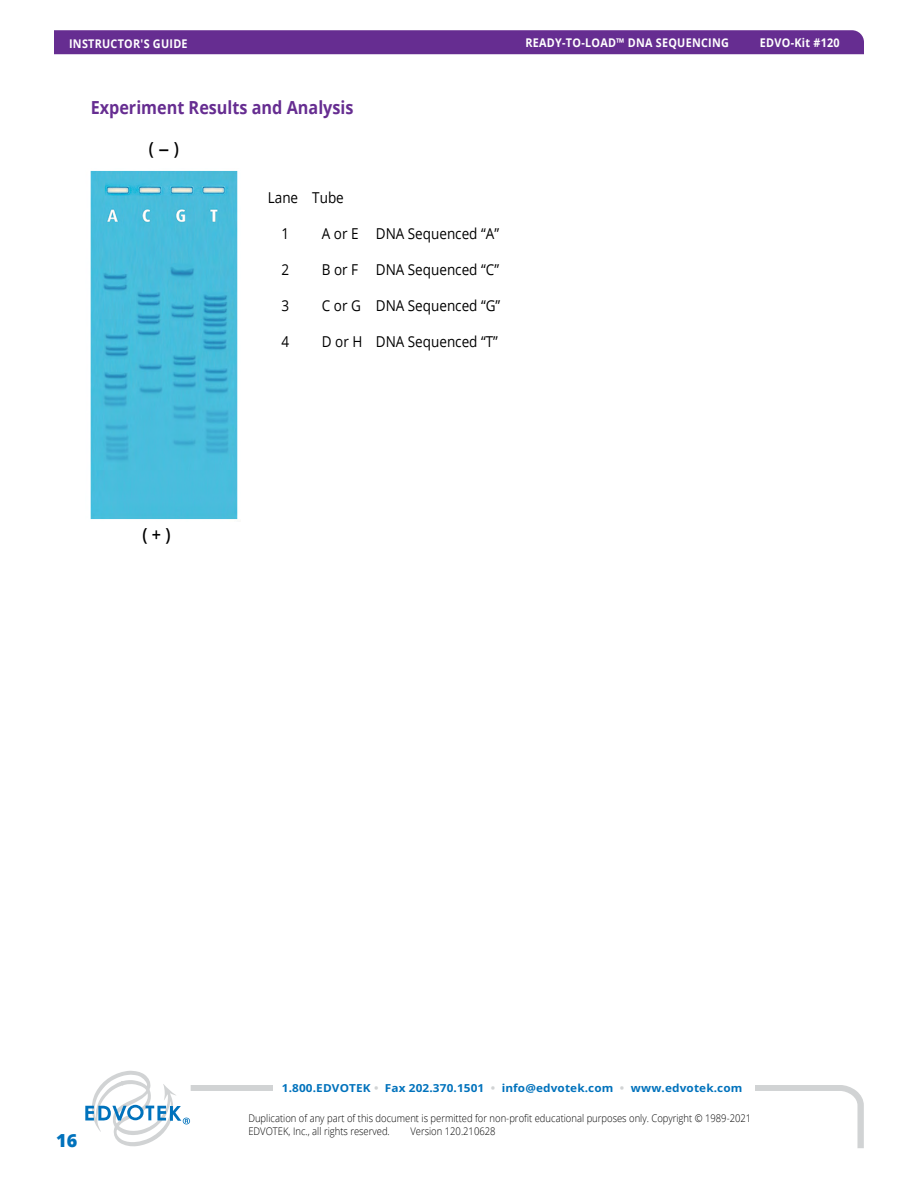
<style>
.page{position:relative;width:918px;height:1188px;background:#fff}
.page>*{position:absolute;margin:0;border:0;box-sizing:border-box;transform-origin:0 0}
.t1{font:700 18px "Open Sans";color:#662d91;scale:.9 1}
.t2{font:600 18px "Open Sans";color:#000;scale:.9 1}
.t3{font:800 18px "Open Sans";color:#0072bc}
.t4{font:15px "Open Sans";color:#000;scale:.9 1}
.t5{font:700 12px "Open Sans";letter-spacing:.025em;color:#fff;scale:.9 1}
.t6{font:700 11.1px "Open Sans";letter-spacing:.01em;color:#0072bc;scale:1.07 1}
.t7{font:300 10.5px/12.6px "Open Sans";color:#000;scale:.9 1}
.s1{color:#d1d3d4}
</style>
<div class="page">
<img style="left:90px;top:170px;width:148px;height:350px">
<svg style="left:190px;top:1085px;width:674px;height:63px"></svg>
<div style="left:273px;top:1077px;width:482px;height:22px;background:#fff"></div>
<svg style="left:85px;top:1071px;width:105px;height:76px"></svg>
<div style="left:54px;top:30px;width:810px;height:24px;background:#662d91"></div>
<p class="t5" style="left:69px;top:35px;width:133px">INSTRUCTOR'S GUIDE</p>
<p class="t5" style="left:526px;top:35px;width:228px">READY-TO-LOAD™ DNA SEQUENCING</p>
<p class="t5" style="left:760px;top:35px;width:90px">EDVO-Kit #120</p>
<h1 class="t1" style="left:91px;top:94px;width:294px">Experiment Results and Analysis</h1>
<h1 class="t2" style="left:149px;top:136px;width:35px">( - )</h1>
<h1 class="t2" style="left:143px;top:522px;width:33px">( + )</h1>
<h2 class="t4" style="left:268px;top:187px;width:86px">Lane Tube</h2>
<h2 class="t4" style="left:281px;top:223px;width:10px">1</h2>
<h2 class="t4" style="left:322px;top:223px;width:198px">A or E DNA Sequenced “A”</h2>
<h2 class="t4" style="left:281px;top:259px;width:10px">2</h2>
<h2 class="t4" style="left:322px;top:259px;width:198px">B or F DNA Sequenced “C”</h2>
<h2 class="t4" style="left:281px;top:295px;width:10px">3</h2>
<h2 class="t4" style="left:322px;top:295px;width:200px">C or G DNA Sequenced “G”</h2>
<h2 class="t4" style="left:281px;top:331px;width:10px">4</h2>
<h2 class="t4" style="left:322px;top:331px;width:197px">D or H DNA Sequenced “T”</h2>
<h1 class="t3" style="left:56px;top:1127px;width:23px">16</h1>
<p class="t6" style="left:282px;top:1080px;width:432px">1.800.EDVOTEK <span class="s1">•</span> Fax 202.370.1501 <span class="s1">•</span> info@edvotek.com <span class="s1">•</span> www.edvotek.com</p>
<p class="t7" style="left:248px;top:1112px;width:560px">Duplication of any part of this document is permitted for non-profit educational purposes only. Copyright © 1989-2021<br>EDVOTEK, Inc., all rights reserved.</p>
<p class="t7" style="left:410px;top:1124px;width:96px">Version 120.210628</p>
</div>
